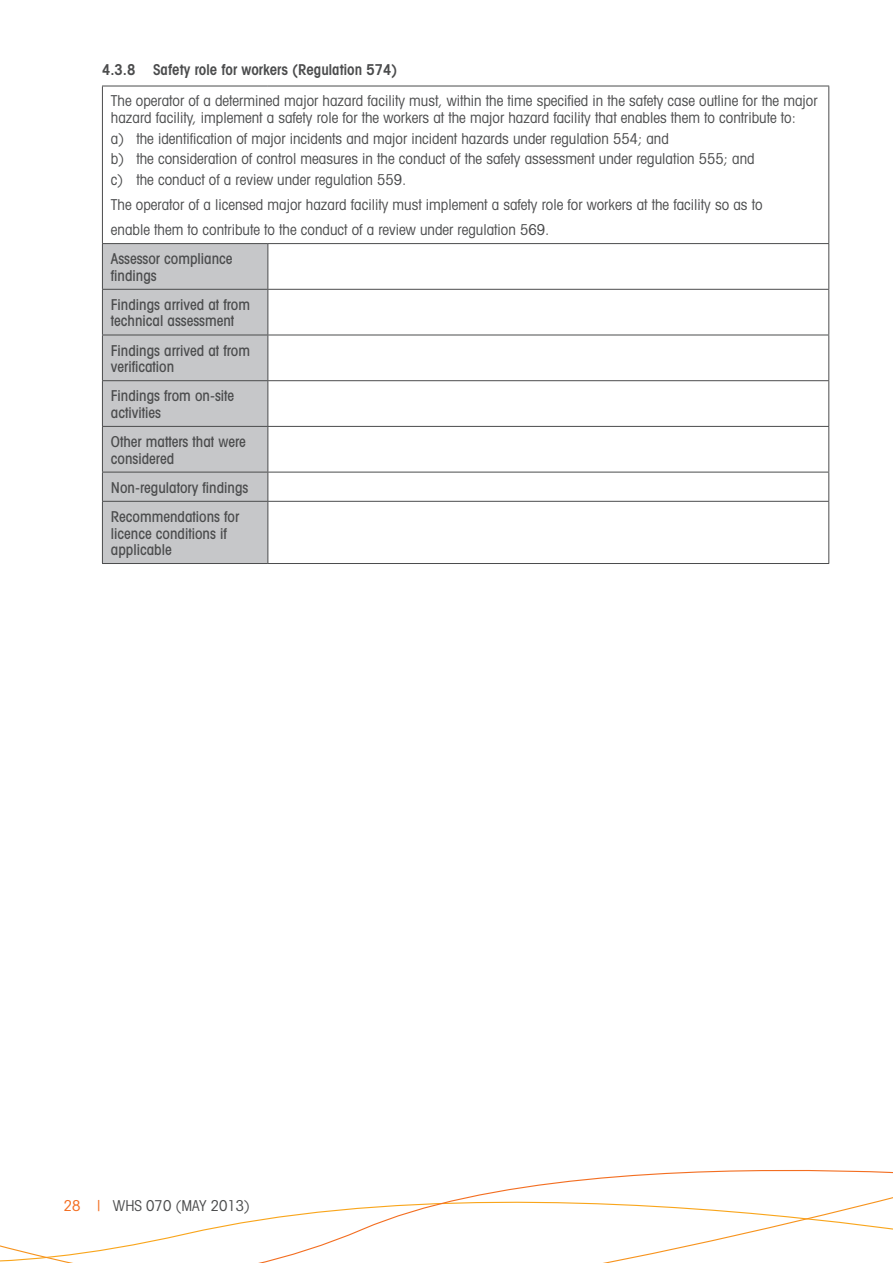
<style>
.page{position:relative;width:893px;height:1263px;background:#fff}
.page>*{position:absolute;margin:0;border:0;box-sizing:border-box;transform-origin:0 0}
.table_text{font:condensed 15px/16.5px "Avant Garde";color:#4b4c4d}
.table_text-2{font:500 condensed 15px/16.5px "Avant Garde";color:#4b4c4d}
.table_text_bullets_A{font:condensed 15px "Avant Garde";color:#4b4c4d}
.Head_2_indent{font:600 condensed 15px "Avant Garde";color:#4b4c4d}
.s1{color:#f36e21}
</style>
<div class="page">
<svg style="left:0;top:1170px;width:893px;height:93px"></svg>
<svg style="left:268px;top:244px;width:560px;height:319px"></svg>
<div style="left:103px;top:244px;width:164px;height:319px;background:#c6c7c9"></div>
<hr style="left:267px;top:244px;width:1px;height:45px;background:#4b4c4d">
<hr style="left:102px;top:289px;width:166px;height:1px;background:#4b4c4d">
<hr style="left:268px;top:289px;width:561px;height:1px;background:#4b4c4d">
<hr style="left:267px;top:290px;width:1px;height:45px;background:#4b4c4d">
<hr style="left:102px;top:335px;width:166px;height:1px;background:#4b4c4d">
<hr style="left:268px;top:335px;width:561px;height:1px;background:#4b4c4d">
<hr style="left:267px;top:335px;width:1px;height:45px;background:#4b4c4d">
<hr style="left:102px;top:380px;width:166px;height:1px;background:#4b4c4d">
<hr style="left:268px;top:380px;width:561px;height:1px;background:#4b4c4d">
<hr style="left:267px;top:381px;width:1px;height:45px;background:#4b4c4d">
<hr style="left:102px;top:426px;width:166px;height:1px;background:#4b4c4d">
<hr style="left:268px;top:426px;width:561px;height:1px;background:#4b4c4d">
<hr style="left:267px;top:427px;width:1px;height:45px;background:#4b4c4d">
<hr style="left:102px;top:472px;width:166px;height:1px;background:#4b4c4d">
<hr style="left:268px;top:472px;width:561px;height:1px;background:#4b4c4d">
<svg style="left:267px;top:472px;width:1px;height:29px"></svg>
<hr style="left:267px;top:502px;width:1px;height:61px;background:#4b4c4d">
<hr style="left:102px;top:244px;width:1px;height:45px;background:#4b4c4d">
<hr style="left:828px;top:244px;width:1px;height:45px;background:#4b4c4d">
<hr style="left:102px;top:290px;width:1px;height:45px;background:#4b4c4d">
<hr style="left:828px;top:290px;width:1px;height:45px;background:#4b4c4d">
<hr style="left:102px;top:335px;width:1px;height:45px;background:#4b4c4d">
<hr style="left:828px;top:335px;width:1px;height:45px;background:#4b4c4d">
<hr style="left:102px;top:381px;width:1px;height:45px;background:#4b4c4d">
<hr style="left:828px;top:381px;width:1px;height:45px;background:#4b4c4d">
<hr style="left:102px;top:427px;width:1px;height:45px;background:#4b4c4d">
<hr style="left:828px;top:427px;width:1px;height:45px;background:#4b4c4d">
<svg style="left:102px;top:472px;width:1px;height:29px"></svg>
<svg style="left:828px;top:472px;width:1px;height:29px"></svg>
<hr style="left:102px;top:501px;width:166px;height:1px;background:#4b4c4d">
<hr style="left:102px;top:502px;width:1px;height:61px;background:#4b4c4d">
<hr style="left:268px;top:501px;width:561px;height:1px;background:#4b4c4d">
<hr style="left:828px;top:502px;width:1px;height:61px;background:#4b4c4d">
<hr style="left:102px;top:563px;width:166px;height:1px;background:#4b4c4d">
<hr style="left:268px;top:563px;width:561px;height:1px;background:#4b4c4d">
<hr style="left:102px;top:86px;width:166px;height:1px;background:#4b4c4d">
<hr style="left:102px;top:86px;width:1px;height:157px;background:#4b4c4d">
<hr style="left:268px;top:86px;width:561px;height:1px;background:#4b4c4d">
<hr style="left:828px;top:86px;width:1px;height:157px;background:#4b4c4d">
<hr style="left:102px;top:243px;width:166px;height:1px;background:#4b4c4d">
<hr style="left:268px;top:243px;width:561px;height:1px;background:#4b4c4d">
<p class="Head_2_indent" style="left:102px;top:61px;width:297px">4.3.8 Safety role for workers (Regulation 574)</p>
<p class="table_text" style="left:111px;top:92px;width:708px">The operator of a determined major hazard facility must, within the time specified in the safety case outline for the major hazard facility, implement a safety role for the workers at the major hazard facility that enables them to contribute to:</p>
<p class="table_text_bullets_A" style="left:111px;top:129px;width:559px">a) the identification of major incidents and major incident hazards under regulation 554; and</p>
<p class="table_text_bullets_A" style="left:111px;top:150px;width:645px">b) the consideration of control measures in the conduct of the safety assessment under regulation 555; and</p>
<p class="table_text_bullets_A" style="left:111px;top:170px;width:297px">c) the conduct of a review under regulation 559.</p>
<p class="table_text" style="left:111px;top:196px;width:653px">The operator of a licensed major hazard facility must implement a safety role for workers at the facility so as to</p>
<p class="table_text" style="left:111px;top:221px;width:440px">enable them to contribute to the conduct of a review under regulation 569.</p>
<p class="table_text-2" style="left:111px;top:250px;width:123px">Assessor compliance findings</p>
<p class="table_text-2" style="left:111px;top:296px;width:141px">Findings arrived at from technical assessment</p>
<p class="table_text-2" style="left:111px;top:342px;width:141px">Findings arrived at from verification</p>
<p class="table_text-2" style="left:111px;top:387px;width:125px">Findings from on-site activities</p>
<p class="table_text-2" style="left:111px;top:433px;width:136px">Other matters that were considered</p>
<p class="table_text-2" style="left:111px;top:479px;width:139px">Non-regulatory findings</p>
<p class="table_text-2" style="left:111px;top:508px;width:130px">Recommendations for licence conditions if applicable</p>
<p class="table_text" style="left:64px;top:1197px;width:188px"><span class="s1">28 |</span> WHS 070 (MAY 2013)</p>
</div>
